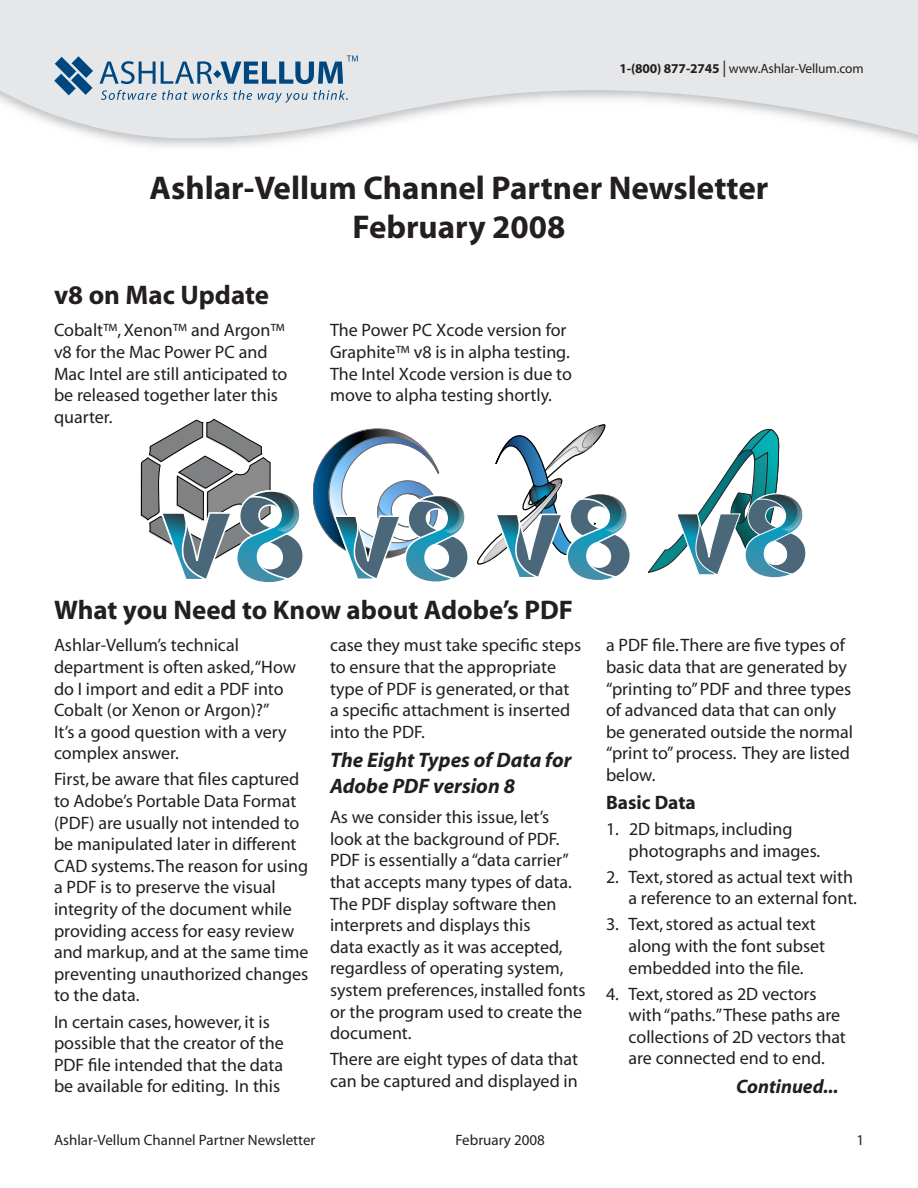
<style>
.page{position:relative;width:918px;height:1188px;background:#fff}
.page>*{position:absolute;margin:0;border:0;box-sizing:border-box;transform-origin:0 0}
.t1{font:700 33px "Myriad";color:#231f20}
.t2{font:700 27px "Myriad";color:#231f20}
.t3{font:italic 700 21px/25.2px "Myriad";color:#231f20}
.t4{font:21px "Myriad";letter-spacing:-.02em;color:#231f20}
.t5{font:italic 700 19.5px "Myriad";color:#231f20}
.t6{font:700 19.5px "Myriad";color:#231f20}
.t7{font:18px/21.6px "Myriad";color:#231f20}
.t8{font:15px "Myriad";color:#231f20}
.t9{font:13.5px "Myriad";letter-spacing:-.01em;color:#231f20}
.s1{font-weight:700}
.s2{font-size:16.5px}
</style>
<div class="page">
<svg style="left:0;top:0;width:918px;height:143px;fill:#e6e7e9"></svg>
<svg style="left:101px;top:90px;width:151px;height:10px;background:#b2c3d1"></svg>
<svg style="left:258px;top:90px;width:90px;height:13px"></svg>
<svg style="left:54px;top:56px;width:39px;height:39px;background:#6a91b0"></svg>
<svg style="left:100px;top:55px;width:258px;height:29px;background:#a1b7c9"></svg>
<svg style="left:140px;top:418px;width:163px;height:165px"></svg>
<svg style="left:648px;top:429px;width:158px;height:149px"></svg>
<svg style="left:313px;top:424px;width:317px;height:158px"></svg>
<p class="t9" style="left:620px;top:61px;width:246px"><span class="s1">1-(800) 877-2745</span> <span class="s2">|</span> www.Ashlar-Vellum.com</p>
<p class="t1" style="left:150px;top:171px;width:620px">Ashlar-Vellum Channel Partner Newsletter</p>
<p class="t1" style="left:352px;top:210px;width:215px">February 2008</p>
<p class="t2" style="left:54px;top:281px;width:217px">v8 on Mac Update</p>
<p class="t7" style="left:54px;top:320px;width:235px">Cobalt™, Xenon™ and Argon™ v8 for the Mac Power PC and<br>Mac Intel are still anticipated to be released together later this quarter.</p>
<p class="t7" style="left:330px;top:320px;width:244px">The Power PC Xcode version for<br>Graphite™ v8 is in alpha testing.<br>The Intel Xcode version is due to move to alpha testing shortly.</p>
<p class="t2" style="left:54px;top:596px;width:521px">What you Need to Know about Adobe’s PDF</p>
<p class="t7" style="left:54px;top:635px;width:244px">Ashlar-Vellum’s technical department is often asked, “How do I import and edit a PDF into<br>Cobalt (or Xenon or Argon)?”<br>It’s a good question with a very complex answer.</p>
<p class="t7" style="left:54px;top:769px;width:256px">First, be aware that files captured to Adobe’s Portable Data Format (PDF) are usually not intended to be manipulated later in different<br>CAD systems. The reason for using a PDF is to preserve the visual integrity of the document while providing access for easy review and markup, and at the same time preventing unauthorized changes to the data.</p>
<p class="t7" style="left:54px;top:1011px;width:231px">In certain cases, however, it is possible that the creator of the<br>PDF file intended that the data be available for editing. In this</p>
<p class="t7" style="left:330px;top:635px;width:253px">case they must take specific steps to ensure that the appropriate type of PDF is generated, or that a specific attachment is inserted into the PDF.</p>
<p class="t3" style="left:330px;top:748px;width:243px">The Eight Types of Data for<br>Adobe PDF version 8</p>
<p class="t7" style="left:330px;top:807px;width:257px">As we consider this issue, let’s look at the background of PDF.<br>PDF is essentially a “data carrier” that accepts many types of data.<br>The PDF display software then interprets and displays this<br>data exactly as it was accepted, regardless of operating system, system preferences, installed fonts or the program used to create the document.</p>
<p class="t7" style="left:330px;top:1049px;width:250px">There are eight types of data that can be captured and displayed in</p>
<p class="t7" style="left:606px;top:635px;width:248px">a PDF file. There are five types of basic data that are generated by “printing to” PDF and three types of advanced data that can only be generated outside the normal “print to” process. They are listed below.</p>
<p class="t6" style="left:606px;top:792px;width:91px">Basic Data</p>
<p class="t7" style="left:628px;top:819px;width:193px;text-indent:-22px">1. 2D bitmaps, including photographs and images.</p>
<p class="t7" style="left:606px;top:867px;width:253px;text-align:right">2. Text, stored as actual text with a reference to an external font.</p>
<p class="t7" style="left:628px;top:914px;width:198px;text-indent:-22px">3. Text, stored as actual text along with the font subset embedded into the file.</p>
<p class="t7" style="left:628px;top:984px;width:219px;text-indent:-22px">4. Text, stored as 2D vectors with “paths.” These paths are collections of 2D vectors that are connected end to end.</p>
<p class="t5" style="left:736px;top:1077px;width:104px">Continued...</p>
<p class="t4" style="left:120px;top:1124px;width:170px">Powered by <span class="s1">Vellum</span></p>
<p class="t8" style="left:54px;top:1133px;width:263px">Ashlar-Vellum Channel Partner Newsletter</p>
<p class="t8" style="left:455px;top:1133px;width:91px">February 2008</p>
<p class="t8" style="left:857px;top:1133px;width:9px">1</p>
</div>
